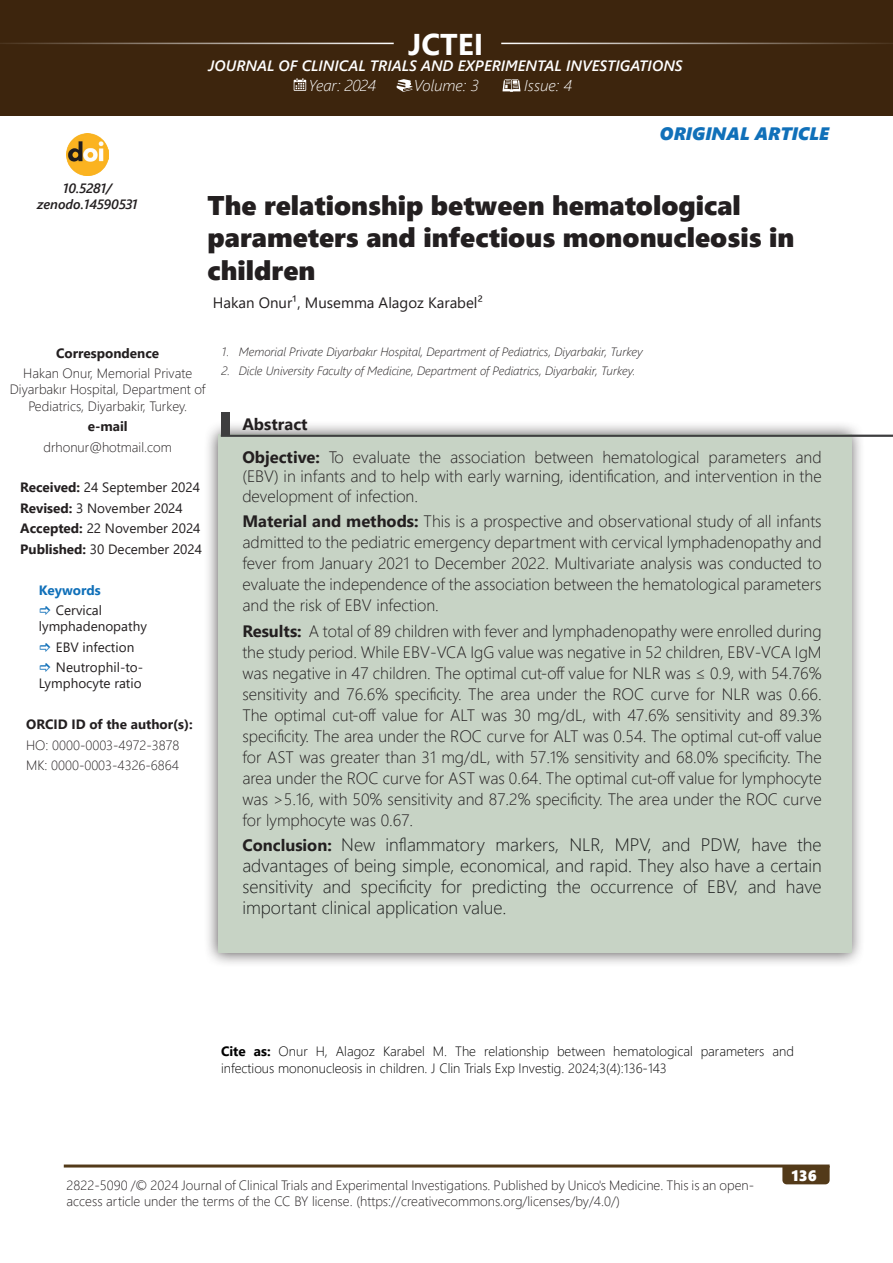
<style>
.page{position:relative;width:893px;height:1263px;background:#fff}
.page>*{position:absolute;margin:0;border:0;box-sizing:border-box;transform-origin:0 0}
.t1{font:700 30px "Segoe UI";color:#fff}
.t2{font:27px/32.4px "Segoe UI Black";color:#231f20}
.t3{font:300 18px/21px "Segoe UI";color:#1c1d1d;text-align:justify}
.t4{font:italic 18px "Segoe UI Black";color:#1070b9}
.t5{font:300 16.5px/21px "Segoe UI";color:#231f20}
.t6{font:italic 300 15.75px "Segoe UI";color:#fff}
.t7{font:italic 600 15px "Segoe UI";color:#fff}
.t8{font:15px "Segoe UI";color:#231f20}
.t9{font:15px "Segoe UI Black";color:#fff}
.t10{font:300 13.5px/16.2px "Segoe UI";color:#231f20}
.t11{font:13.5px/20.4px "Segoe UI";color:#231f20}
.t12{font:300 13.5px/16.2px "Segoe UI";color:#000}
.t13{font:700 13.5px "Segoe UI";color:#231f20}
.t14{font:italic 600 13.5px/16.2px "Segoe UI";color:#231f20;text-align:center}
.t15{font:700 13.5px "Segoe UI";color:#1070b9}
.t16{font:italic 300 12px "Segoe UI";color:#231f20}
.s1{font-weight:700}
.s2{font-weight:700;font-size:16.5px;color:#231f20}
</style>
<div class="page">
<div style="left:0;top:0;width:893px;height:115px;background:#3d250d"></div>
<hr style="left:501px;top:43px;width:392px;height:1px;background:#fff">
<hr style="left:0;top:43px;width:394px;height:1px;background:#fff">
<svg style="left:782px;top:1167px;width:48px;height:17px"></svg>
<hr style="left:64px;top:1164px;width:766px;height:3px;background:#533a19">
<div style="left:204px;top:420px;width:661px;height:547px;background:#231f20;opacity:.75"></div>
<div style="left:218px;top:434px;width:633px;height:519px;background:#c7d3c5"></div>
<svg style="left:396px;top:79px;width:16px;height:13px"></svg>
<svg style="left:294px;top:78px;width:12px;height:13px"></svg>
<svg style="left:503px;top:79px;width:17px;height:13px"></svg>
<img style="left:66px;top:133px;width:43px;height:42px">
<div style="left:221px;top:412px;width:9px;height:24px;background:#3e3e3f"></div>
<hr style="left:221px;top:435px;width:672px;height:2px;background:#3e3e3f">
<h1 class="t1" style="left:408px;top:16px;width:77px">JCTEI</h1>
<p class="t7" style="left:209px;top:52px;width:476px">JOURNAL OF CLINICAL TRIALS AND EXPERIMENTAL INVESTIGATIONS</p>
<p class="t6" style="left:308px;top:70px;width:69px">Year: 2024</p>
<p class="t6" style="left:413px;top:70px;width:67px">Volume: 3</p>
<p class="t6" style="left:524px;top:70px;width:49px">Issue: 4</p>
<p class="t4" style="left:660px;top:120px;width:171px">ORIGINAL ARTICLE</p>
<p class="t14" style="left:37px;top:178px;width:102px">10.5281/ zenodo.14590531</p>
<h2 class="t2" style="left:208px;top:187px;width:588px">The relationship between hematological parameters and infectious mononucleosis in children</h2>
<p class="t8" style="left:213px;top:289px;width:272px">Hakan Onur¹, Musemma Alagoz Karabel²</p>
<p class="t16" style="left:222px;top:341px;width:422px">1. Memorial Private Diyarbakır Hospital, Department of Pediatrics, Diyarbakir, Turkey</p>
<p class="t16" style="left:222px;top:359px;width:415px">2. Dicle University Faculty of Medicine, Department of Pediatrics, Diyarbakir, Turkey.</p>
<p class="t5" style="left:242px;top:406px;width:581px;line-height:32.5px"><span class="s1">Abstract<br>Objective:</span> To evaluate the association between hematological parameters and</p>
<p class="t5" style="left:242px;top:465px;width:581px;line-height:19.8px">(EBV) in infants and to help with early warning, identification, and intervention in the development of infection.</p>
<p class="t5" style="left:242px;top:509px;width:581px;text-align:justify"><span class="s1">Material and methods:</span> This is a prospective and observational study of all infants admitted to the pediatric emergency department with cervical lymphadenopathy and fever from January 2021 to December 2022. Multivariate analysis was conducted to evaluate the independence of the association between the hematological parameters and the risk of EBV infection.</p>
<p class="t5" style="left:242px;top:619px;width:581px;text-align:justify"><span class="s1">Results:</span> A total of 89 children with fever and lymphadenopathy were enrolled during the study period. While EBV-VCA IgG value was negative in 52 children, EBV-VCA IgM was negative in 47 children. The optimal cut-off value for NLR was ≤ 0.9, with 54.76% sensitivity and 76.6% specificity. The area under the ROC curve for NLR was 0.66.<br>The optimal cut-off value for ALT was 30 mg/dL, with 47.6% sensitivity and 89.3% specificity. The area under the ROC curve for ALT was 0.54. The optimal cut-off value for AST was greater than 31 mg/dL, with 57.1% sensitivity and 68.0% specificity. The area under the ROC curve for AST was 0.64. The optimal cut-off value for lymphocyte was &gt;5.16, with 50% sensitivity and 87.2% specificity. The area under the ROC curve for lymphocyte was 0.67.</p>
<p class="t3" style="left:242px;top:832px;width:581px"><span class="s2">Conclusion:</span> New inflammatory markers, NLR, MPV, and PDW, have the advantages of being simple, economical, and rapid. They also have a certain sensitivity and specificity for predicting the occurrence of EBV, and have important clinical application value.</p>
<p class="t13" style="left:56px;top:340px;width:105px">Correspondence</p>
<p class="t10" style="left:10px;top:364px;width:197px;text-align:center">Hakan Onur, Memorial Private<br>Diyarbakır Hospital, Department of<br>Pediatrics, Diyarbakir, Turkey.</p>
<p class="t13" style="left:88px;top:413px;width:42px">e-mail</p>
<p class="t10" style="left:44px;top:437px;width:130px">drhonur@hotmail.com</p>
<p class="t11" style="left:20px;top:476px;width:183px"><span class="s1">Received:</span> 24 September 2024<br><span class="s1">Revised:</span> 3 November 2024<br><span class="s1">Accepted:</span> 22 November 2024<br><span class="s1">Published:</span> 30 December 2024</p>
<p class="t15" style="left:39px;top:577px;width:63px">Keywords</p>
<p class="t11" style="left:39px;top:601px;width:109px;line-height:16.2px;text-indent:17px">Cervical lymphadenopathy</p>
<p class="t11" style="left:56px;top:636px;width:89px">EBV infection<br>Neutrophil-to-</p>
<p class="t11" style="left:39px;top:672px;width:104px">Lymphocyte ratio</p>
<p class="t13" style="left:26px;top:712px;width:168px">ORCID ID of the author(s):</p>
<p class="t10" style="left:26px;top:733px;width:155px;line-height:20.4px">HO: 0000-0003-4972-3878<br>MK: 0000-0003-4326-6864</p>
<p class="t12" style="left:221px;top:1042px;width:574px"><span class="s1">Cite as:</span> Onur H, Alagoz Karabel M. The relationship between hematological parameters and infectious mononucleosis in children. J Clin Trials Exp Investig. 2024;3(4):136-143</p>
<p class="t10" style="left:67px;top:1176px;width:689px">2822-5090 /© 2024 Journal of Clinical Trials and Experimental Investigations. Published by Unico's Medicine. This is an open&shy;access article under the terms of the CC BY license. (https://creativecommons.org/licenses/by/4.0/)</p>
<p class="t9" style="left:792px;top:1165px;width:27px">136</p>
</div>
